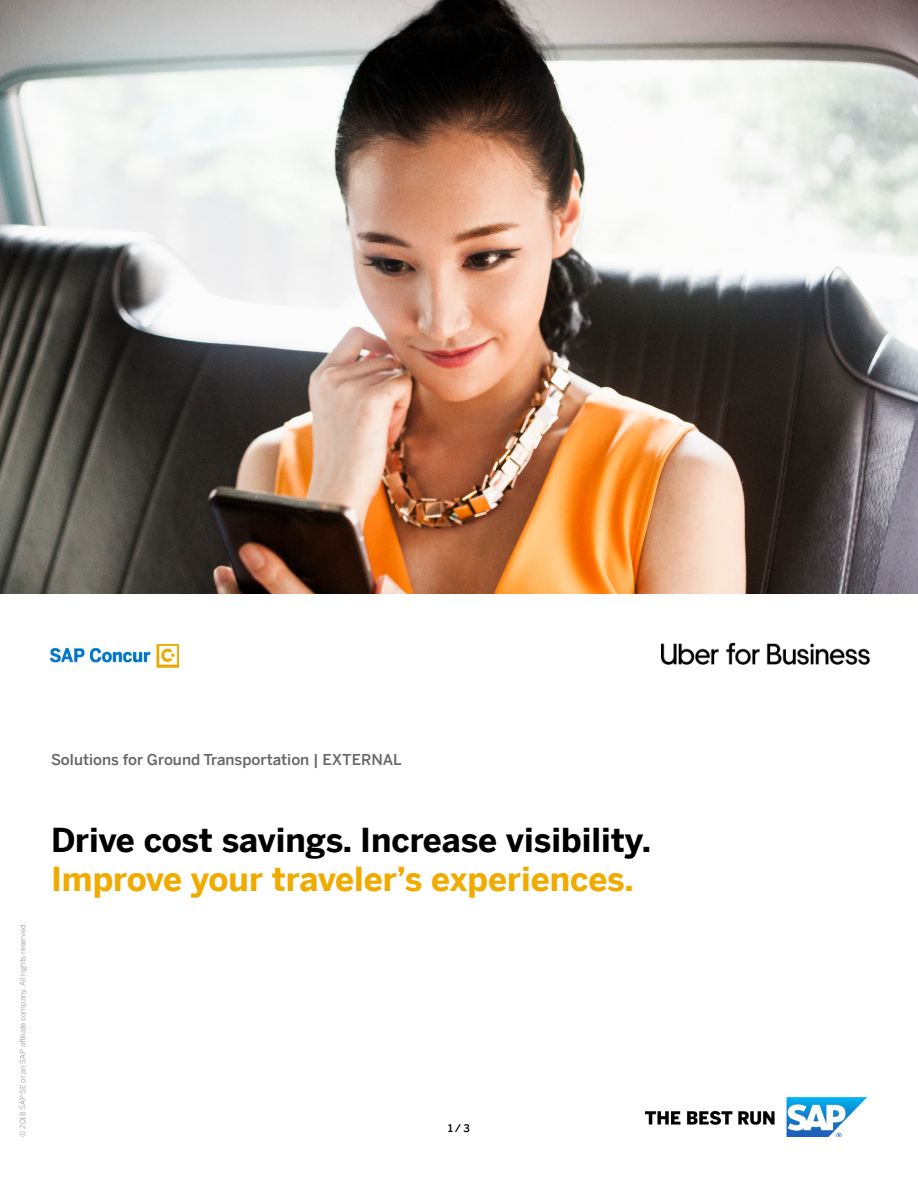
<style>
.page{position:relative;width:918px;height:1188px;background:#fff}
.page>*{position:absolute;margin:0;border:0;box-sizing:border-box;transform-origin:0 0}
.t1{font:700 33px "Benton Sans";color:#000}
.t2{font:700 33px "Benton Sans";color:#f0ab00}
.t3{font:500 15px "Benton Sans";color:#666}
.t4{font:500 10.5px "Benton Sans";color:#000}
.t5{font:7.5px "Benton Sans";color:#999}
</style>
<div class="page">
<img style="left:646px;top:1097px;width:221px;height:40px">
<img style="left:0;top:0;width:918px;height:594px">
<img style="left:662px;top:643px;width:208px;height:22px">
<img style="left:51px;top:644px;width:128px;height:23px">
<p class="t5" style="left:16px;top:1137px;width:216px;rotate:-90deg">© 2018 SAP SE or an SAP affiliate company. All rights reserved.</p>
<h2 class="t3" style="left:51px;top:747px;width:352px">Solutions for Ground Transportation | EXTERNAL</h2>
<h1 class="t1" style="left:51px;top:811px;width:602px">Drive cost savings. Increase visibility.</h1>
<h1 class="t2" style="left:51px;top:850px;width:584px">Improve your traveler’s experiences.</h1>
<h3 class="t4" style="left:448px;top:1119px;width:23px">1 / 3</h3>
</div>
